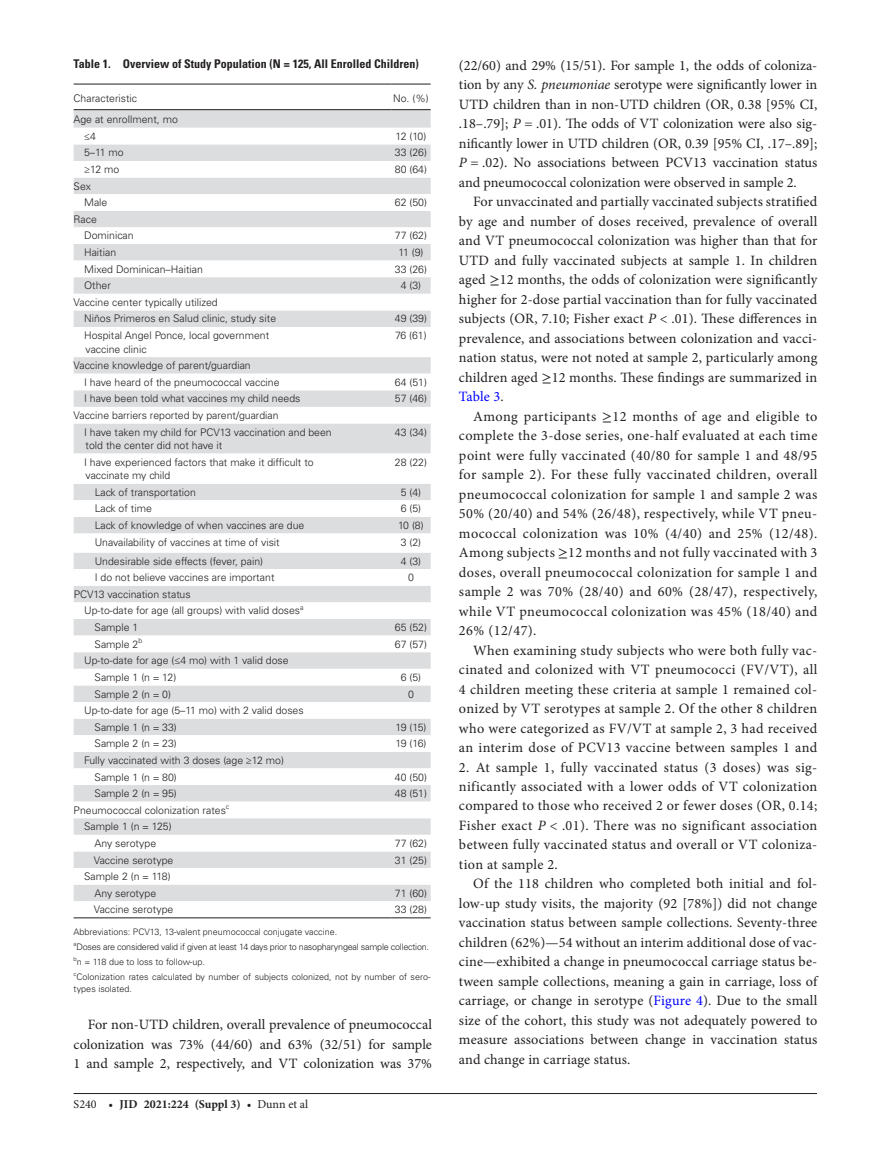
<style>
.page{position:relative;width:891px;height:1174px;background:#fff}
.page>*{position:absolute;margin:0;border:0;box-sizing:border-box;transform-origin:0 0}
.t1{font:14.25px/19.5px "Minion Pro";letter-spacing:.01em;color:#231f20;text-align:justify}
.t2{font:700 condensed 12px "Univers LT Std";color:#231f20}
.t3{font:700 12px "Minion Pro";color:#231f20}
.t4{font:300 10.5px/16.6px "Univers LT Std";color:#231f20}
.t5{font:300 9px/15px "Univers LT Std";color:#231f20}
.s1{font-weight:400}
.s2{font-style:italic}
.s3{font-family:"STIX General"}
.s4{color:#00f}
</style>
<div class="page">
<hr style="left:74px;top:1093px;width:743px;height:1px;background:#231f20">
<svg style="left:74px;top:110px;width:357px;height:18px;background:#dadbdd"></svg>
<svg style="left:74px;top:144px;width:357px;height:757px"></svg>
<hr style="left:74px;top:84px;width:317px;height:1px;background:#231f20">
<hr style="left:391px;top:84px;width:40px;height:1px;background:#231f20">
<hr style="left:74px;top:109px;width:317px;height:1px;background:#231f20">
<hr style="left:391px;top:109px;width:40px;height:1px;background:#231f20">
<hr style="left:74px;top:917px;width:317px;height:1px;background:#231f20">
<hr style="left:391px;top:917px;width:40px;height:1px;background:#231f20">
<p class="t2" style="left:74px;top:56px;width:347px">Table 1. Overview of Study Population (N = 125, All Enrolled Children)</p>
<p class="t4" style="left:74px;top:90px;width:65px">Characteristic</p>
<p class="t4" style="left:393px;top:90px;width:37px">No. (%)</p>
<p class="t4" style="left:84px;top:111px;width:95px;text-indent:-10px">Age at enrollment, mo ≤4</p>
<p class="t4" style="left:396px;top:128px;width:32px">12 (10)</p>
<p class="t4" style="left:84px;top:144px;width:41px">5–11 mo</p>
<p class="t4" style="left:395px;top:144px;width:34px">33 (26)</p>
<p class="t4" style="left:84px;top:161px;width:37px">≥12 mo</p>
<p class="t4" style="left:395px;top:161px;width:34px">80 (64)</p>
<p class="t4" style="left:84px;top:178px;width:25px;text-indent:-10px">Sex<br>Male</p>
<p class="t4" style="left:395px;top:194px;width:34px">62 (50)</p>
<p class="t4" style="left:84px;top:211px;width:51px;text-indent:-10px">Race<br>Dominican</p>
<p class="t4" style="left:395px;top:227px;width:34px">77 (62)</p>
<p class="t4" style="left:84px;top:244px;width:34px">Haitian</p>
<p class="t4" style="left:398px;top:244px;width:27px">11 (9)</p>
<p class="t4" style="left:84px;top:261px;width:120px">Mixed Dominican–Haitian</p>
<p class="t4" style="left:395px;top:261px;width:34px">33 (26)</p>
<p class="t4" style="left:84px;top:277px;width:28px">Other</p>
<p class="t4" style="left:401px;top:277px;width:22px">4 (3)</p>
<p class="t4" style="left:84px;top:294px;width:194px;text-indent:-10px">Vaccine center typically utilized<br>Niños Primeros en Salud clinic, study site</p>
<p class="t4" style="left:395px;top:310px;width:34px">49 (39)</p>
<p class="t4" style="left:84px;top:329px;width:187px;line-height:13.5px">Hospital Angel Ponce, local government vaccine clinic</p>
<p class="t4" style="left:395px;top:327px;width:33px">76 (61)</p>
<p class="t4" style="left:84px;top:357px;width:197px;text-indent:-10px">Vaccine knowledge of parent/guardian<br>I have heard of the pneumococcal vaccine</p>
<p class="t4" style="left:395px;top:374px;width:34px">64 (51)</p>
<p class="t4" style="left:84px;top:390px;width:218px">I have been told what vaccines my child needs</p>
<p class="t4" style="left:395px;top:390px;width:34px">57 (46)</p>
<p class="t4" style="left:84px;top:407px;width:249px;text-indent:-10px">Vaccine barriers reported by parent/guardian<br>I have taken my child for PCV13 vaccination and been</p>
<p class="t4" style="left:86px;top:437px;width:138px">told the center did not have it</p>
<p class="t4" style="left:395px;top:424px;width:34px">43 (34)</p>
<p class="t4" style="left:84px;top:455px;width:231px;line-height:13.5px">I have experienced factors that make it difficult to vaccinate my child</p>
<p class="t4" style="left:395px;top:454px;width:34px">28 (22)</p>
<p class="t4" style="left:95px;top:484px;width:103px">Lack of transportation</p>
<p class="t4" style="left:401px;top:484px;width:22px">5 (4)</p>
<p class="t4" style="left:95px;top:500px;width:59px">Lack of time</p>
<p class="t4" style="left:401px;top:500px;width:22px">6 (5)</p>
<p class="t4" style="left:95px;top:517px;width:211px">Lack of knowledge of when vaccines are due</p>
<p class="t4" style="left:398px;top:517px;width:27px">10 (8)</p>
<p class="t4" style="left:95px;top:534px;width:187px">Unavailability of vaccines at time of visit</p>
<p class="t4" style="left:401px;top:534px;width:22px">3 (2)</p>
<p class="t4" style="left:95px;top:553px;width:170px">Undesirable side effects (fever, pain)</p>
<p class="t4" style="left:401px;top:553px;width:22px">4 (3)</p>
<p class="t4" style="left:95px;top:569px;width:181px">I do not believe vaccines are important</p>
<p class="t4" style="left:408px;top:569px;width:7px">0</p>
<p class="t4" style="left:74px;top:586px;width:119px">PCV13 vaccination status</p>
<p class="t4" style="left:84px;top:602px;width:221px">Up-to-date for age (all groups) with valid doses<sup>a</sup></p>
<p class="t4" style="left:95px;top:619px;width:45px">Sample 1</p>
<p class="t4" style="left:395px;top:619px;width:34px">65 (52)</p>
<p class="t4" style="left:95px;top:636px;width:49px">Sample 2<sup>b</sup></p>
<p class="t4" style="left:395px;top:636px;width:34px">67 (57)</p>
<p class="t4" style="left:95px;top:652px;width:196px;text-indent:-10px">Up-to-date for age (≤4 mo) with 1 valid dose<br>Sample 1 (n = 12)</p>
<p class="t4" style="left:401px;top:669px;width:22px">6 (5)</p>
<p class="t4" style="left:95px;top:685px;width:78px">Sample 2 (n = 0)</p>
<p class="t4" style="left:408px;top:685px;width:7px">0</p>
<p class="t4" style="left:95px;top:702px;width:211px;text-indent:-10px">Up-to-date for age (5–11 mo) with 2 valid doses<br>Sample 1 (n = 33)</p>
<p class="t4" style="left:395px;top:719px;width:33px">19 (15)</p>
<p class="t4" style="left:95px;top:735px;width:84px">Sample 2 (n = 23)</p>
<p class="t4" style="left:395px;top:735px;width:33px">19 (16)</p>
<p class="t4" style="left:95px;top:752px;width:191px;text-indent:-10px">Fully vaccinated with 3 doses (age ≥12 mo)<br>Sample 1 (n = 80)</p>
<p class="t4" style="left:395px;top:768px;width:34px">40 (50)</p>
<p class="t4" style="left:95px;top:785px;width:84px">Sample 2 (n = 95)</p>
<p class="t4" style="left:395px;top:785px;width:34px">48 (51)</p>
<p class="t4" style="left:74px;top:802px;width:157px">Pneumococcal colonization rates<sup>c</sup></p>
<p class="t4" style="left:84px;top:818px;width:89px">Sample 1 (n = 125)</p>
<p class="t4" style="left:94px;top:835px;width:63px">Any serotype</p>
<p class="t4" style="left:395px;top:835px;width:34px">77 (62)</p>
<p class="t4" style="left:94px;top:851px;width:81px">Vaccine serotype</p>
<p class="t4" style="left:395px;top:851px;width:34px">31 (25)</p>
<p class="t4" style="left:84px;top:868px;width:88px;text-align:center">Sample 2 (n = 118)<br>Any serotype</p>
<p class="t4" style="left:395px;top:885px;width:34px">71 (60)</p>
<p class="t4" style="left:94px;top:901px;width:81px">Vaccine serotype</p>
<p class="t4" style="left:395px;top:901px;width:34px">33 (28)</p>
<p class="t5" style="left:74px;top:924px;width:358px">Abbreviations: PCV13, 13-valent pneumococcal conjugate vaccine.<br><sup>a</sup>Doses are considered valid if given at least 14 days prior to nasopharyngeal sample collection. <sup>b</sup>n = 118 due to loss to follow-up.<br><sup>c</sup>Colonization rates calculated by number of subjects colonized, not by number of sero-</p>
<p class="t5" style="left:74px;top:981px;width:60px">types isolated.</p>
<p class="t1" style="left:74px;top:1015px;width:360px;text-indent:14px">For non-UTD children, overall prevalence of pneumococcal colonization was 73% (44/60) and 63% (32/51) for sample 1 and sample 2, respectively, and VT colonization was 37%</p>
<p class="t3" style="left:74px;top:1095px;width:236px"><span class="s1">S240 •</span> jid 2021:224 (Suppl 3) <span class="s1">• Dunn et al</span></p>
<p class="t1" style="left:459px;top:55px;width:360px">(22/60) and 29% (15/51). For sample 1, the odds of coloniza&shy;tion by any <span class="s2">S. pneumoniae</span> serotype were significantly lower in UTD children than in non-UTD children (OR, 0.38 [95% CI, .18–.79]; <span class="s2">P</span> = .01). The odds of VT colonization were also sig&shy;nificantly lower in UTD children (OR, 0.39 [95% CI, .17–.89]; <span class="s2">P</span> = .02). No associations between PCV13 vaccination status and pneumococcal colonization were observed in sample 2.</p>
<p class="t1" style="left:459px;top:192px;width:360px;text-indent:14px">For unvaccinated and partially vaccinated subjects stratified by age and number of doses received, prevalence of overall and VT pneumococcal colonization was higher than that for UTD and fully vaccinated subjects at sample 1. In children aged <span class="s3">≥</span>12 months, the odds of colonization were significantly higher for 2-dose partial vaccination than for fully vaccinated subjects (OR, 7.10; Fisher exact <span class="s2">P</span> &lt; .01). These differences in prevalence, and associations between colonization and vacci&shy;nation status, were not noted at sample 2, particularly among children aged <span class="s3">≥</span>12 months. These findings are summarized in <span class="s4">Table 3</span>.</p>
<p class="t1" style="left:459px;top:406px;width:360px;text-indent:14px">Among participants <span class="s3">≥</span>12 months of age and eligible to complete the 3-dose series, one-half evaluated at each time point were fully vaccinated (40/80 for sample 1 and 48/95 for sample 2). For these fully vaccinated children, overall pneumococcal colonization for sample 1 and sample 2 was 50% (20/40) and 54% (26/48), respectively, while VT pneu&shy;mococcal colonization was 10% (4/40) and 25% (12/48).<br>Among subjects <span class="s3">≥</span>12 months and not fully vaccinated with 3 doses, overall pneumococcal colonization for sample 1 and sample 2 was 70% (28/40) and 60% (28/47), respectively, while VT pneumococcal colonization was 45% (18/40) and 26% (12/47).</p>
<p class="t1" style="left:459px;top:640px;width:360px;text-indent:14px">When examining study subjects who were both fully vac&shy;cinated and colonized with VT pneumococci (FV/VT), all 4 children meeting these criteria at sample 1 remained col&shy;onized by VT serotypes at sample 2. Of the other 8 children who were categorized as FV/VT at sample 2, 3 had received an interim dose of PCV13 vaccine between samples 1 and</p>
<p class="t1" style="left:459px;top:757px;width:360px">2. At sample 1, fully vaccinated status (3 doses) was sig&shy;nificantly associated with a lower odds of VT colonization compared to those who received 2 or fewer doses (OR, 0.14; Fisher exact <span class="s2">P</span> &lt; .01). There was no significant association between fully vaccinated status and overall or VT coloniza&shy;tion at sample 2.</p>
<p class="t1" style="left:459px;top:874px;width:360px;text-indent:14px">Of the 118 children who completed both initial and fol&shy;low-up study visits, the majority (92 [78%]) did not change vaccination status between sample collections. Seventy-three children (62%)—54 without an interim additional dose of vac&shy;cine—exhibited a change in pneumococcal carriage status be&shy;tween sample collections, meaning a gain in carriage, loss of carriage, or change in serotype (<span class="s4">Figure 4</span>). Due to the small size of the cohort, this study was not adequately powered to measure associations between change in vaccination status and change in carriage status.</p>
</div>
